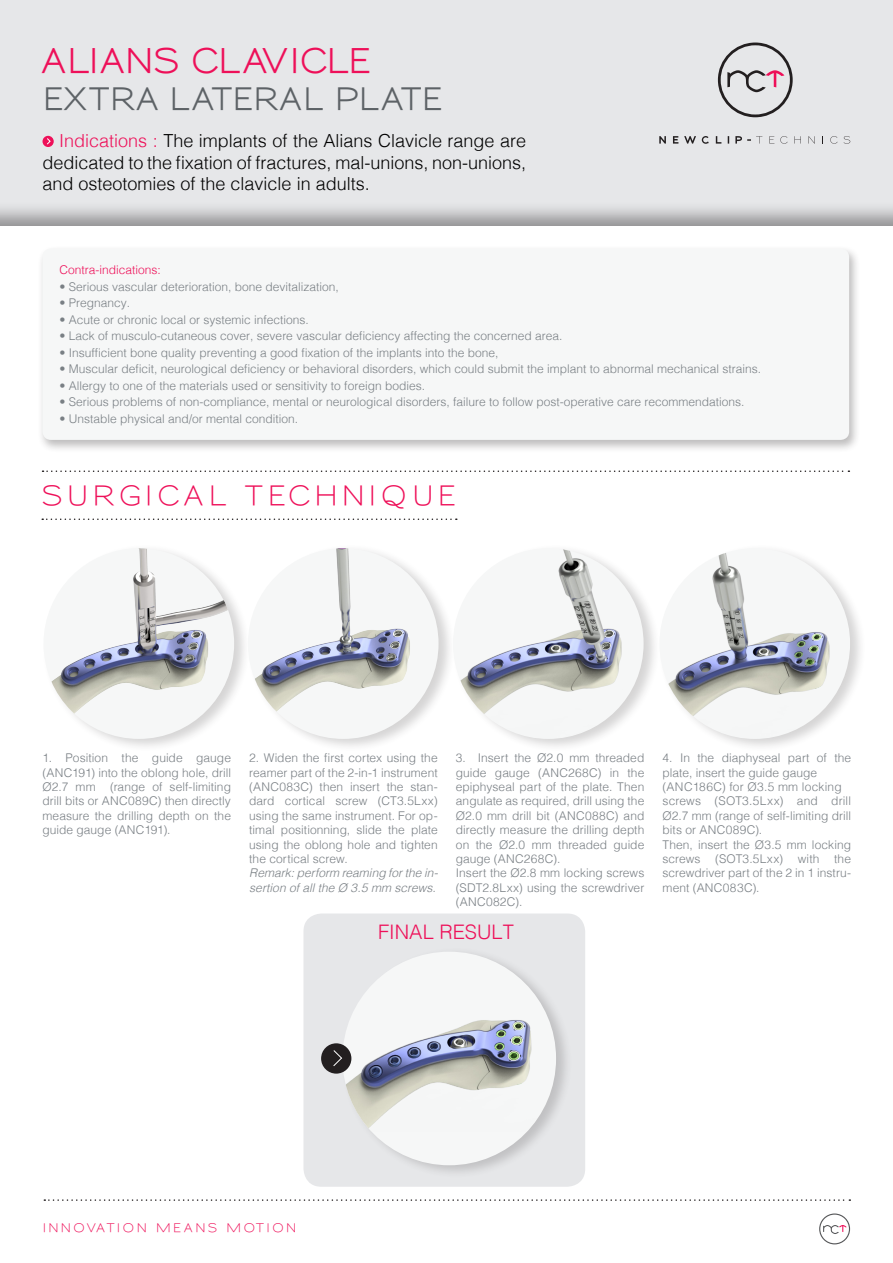
<style>
.page{position:relative;width:893px;height:1263px;background:#fff}
.page>*{position:absolute;margin:0;border:0;box-sizing:border-box;transform-origin:0 0}
.t1{font:700 33px "Sansumi";letter-spacing:-.015em;color:#ee1059}
.t2{font:700 30px "Sansumi";letter-spacing:.005em;color:#5d6266}
.titre1{font:600 27px "Sansumi";letter-spacing:.135em;color:#ee1059}
.t3{font:300 19.95px "Helvetica";color:#ee1059}
.t4{font:300 18px/21.6px "Helvetica";color:#000;text-align:justify}
.texte{font:300 12px/14.4px "Helvetica";color:#797f84;text-align:justify}
.t5{font:italic 300 12px/14.4px "Helvetica";letter-spacing:.005em;color:#797f84}
.texte-2{font:300 12px "Helvetica";letter-spacing:.02em;color:#797f84}
.t6{font:600 12px "Sansumi";letter-spacing:.175em;color:#ee1059}
.t7{font:300 12px "Helvetica";color:#ee1059}
.s1{color:#ee1059}
</style>
<div class="page">
<div style="left:0;top:0;width:893px;height:228px;background:#231f20;opacity:.43"></div>
<svg style="left:718px;top:43px;width:75px;height:74px;background:#c8c5c8"></svg>
<svg style="left:769px;top:136px;width:5px;height:8px"></svg>
<svg style="left:780px;top:136px;width:8px;height:8px"></svg>
<svg style="left:794px;top:136px;width:7px;height:8px"></svg>
<svg style="left:808px;top:136px;width:7px;height:8px"></svg>
<svg style="left:830px;top:136px;width:7px;height:8px"></svg>
<svg style="left:844px;top:136px;width:6px;height:8px"></svg>
<svg style="left:673px;top:136px;width:5px;height:8px"></svg>
<svg style="left:716px;top:136px;width:5px;height:8px"></svg>
<svg style="left:735px;top:136px;width:27px;height:8px"></svg>
<svg style="left:659px;top:136px;width:7px;height:8px"></svg>
<svg style="left:684px;top:136px;width:12px;height:8px"></svg>
<svg style="left:702px;top:136px;width:7px;height:8px"></svg>
<div style="left:43px;top:136px;width:11px;height:11px;background:#ee1059;border-radius:50%"></div>
<svg style="left:47px;top:138px;width:4px;height:7px"></svg>
<div style="left:42px;top:544px;width:208px;height:208px;background:#231f20;opacity:.19"></div>
<img style="left:44px;top:548px;width:190px;height:191px;border-radius:95px">
<div style="left:246px;top:544px;width:209px;height:208px;background:#231f20;opacity:.19"></div>
<img style="left:248px;top:548px;width:191px;height:191px;border-radius:95px">
<div style="left:658px;top:544px;width:208px;height:208px;background:#231f20;opacity:.19"></div>
<img style="left:659px;top:548px;width:191px;height:191px;border-radius:95px">
<div style="left:451px;top:544px;width:209px;height:208px;background:#231f20;opacity:.19"></div>
<img style="left:453px;top:548px;width:191px;height:191px;border-radius:95px">
<div style="left:37px;top:245px;width:823px;height:208px;background:#231f20;opacity:.3"></div>
<div style="left:43px;top:248px;width:806px;height:192px;background:#f6f7f7;border-radius:9px"></div>
<div style="left:303px;top:913px;width:282px;height:274px;background:#e6e7e9;border-radius:18px"></div>
<div style="left:341px;top:947px;width:231px;height:232px;background:#231f20;opacity:.19"></div>
<div style="left:342px;top:952px;width:214px;height:213px;background:#f6f7f7;border-radius:50%"></div>
<img style="left:342px;top:952px;width:214px;height:180px">
<div style="left:321px;top:1043px;width:30px;height:30px;background:#231f20;border-radius:50%"></div>
<svg style="left:333px;top:1050px;width:9px;height:16px"></svg>
<svg style="left:44px;top:1199px;width:806px;height:2px"></svg>
<svg style="left:819px;top:1213px;width:31px;height:31px"></svg>
<svg style="left:42px;top:518px;width:415px;height:2px"></svg>
<svg style="left:43px;top:470px;width:806px;height:2px"></svg>
<p class="t1" style="left:43px;top:43px;width:331px">ALIANS CLAVICLE</p>
<p class="t2" style="left:43px;top:82px;width:402px">EXTRA LATERAL PLATE</p>
<p class="t4" style="left:43px;top:129px;width:485px;text-indent:17px"><span class="s1">Indications :</span> The implants of the Alians Clavicle range are dedicated to the fixation of fractures, mal-unions, non-unions, and osteotomies of the clavicle in adults.</p>
<p class="t7" style="left:60px;top:260px;width:103px">Contra-indications:</p>
<p class="texte" style="left:60px;top:278px;width:281px">• Serious vascular deterioration, bone devitalization,</p>
<p class="texte" style="left:60px;top:295px;width:72px">• Pregnancy.</p>
<p class="texte" style="left:60px;top:311px;width:251px">• Acute or chronic local or systemic infections.</p>
<p class="texte" style="left:60px;top:328px;width:504px">• Lack of musculo-cutaneous cover, severe vascular deficiency affecting the concerned area.</p>
<p class="texte" style="left:60px;top:344px;width:440px">• Insufficient bone quality preventing a good fixation of the implants into the bone,</p>
<p class="texte" style="left:60px;top:361px;width:703px">• Muscular deficit, neurological deficiency or behavioral disorders, which could submit the implant to abnormal mechanical strains.</p>
<p class="texte" style="left:60px;top:377px;width:367px">• Allergy to one of the materials used or sensitivity to foreign bodies.</p>
<p class="texte" style="left:60px;top:394px;width:686px">• Serious problems of non-compliance, mental or neurological disorders, failure to follow post-operative care recommendations.</p>
<p class="texte" style="left:60px;top:411px;width:240px">• Unstable physical and/or mental condition.</p>
<p class="titre1" style="left:41px;top:481px;width:417px">SURGICAL TECHNIQUE</p>
<p class="texte" style="left:43px;top:750px;width:190px">1. Position the guide gauge (ANC191) into the oblong hole, drill Ø2.7 mm (range of self-limiting drill bits or ANC089C) then directly measure the drilling depth on the guide gauge (ANC191).</p>
<p class="texte" style="left:456px;top:750px;width:190px">3. Insert the Ø2.0 mm threaded guide gauge (ANC268C) in the epiphyseal part of the plate. Then angulate as required, drill using the Ø2.0 mm drill bit (ANC088C) and directly measure the drilling depth on the Ø2.0 mm threaded guide gauge (ANC268C).</p>
<p class="texte" style="left:456px;top:865px;width:190px">Insert the Ø2.8 mm locking screws (SDT2.8Lxx) using the screwdriver (ANC082C).</p>
<p class="texte" style="left:249px;top:750px;width:190px">2. Widen the first cortex using the reamer part of the 2-in-1 instrument (ANC083C) then insert the stan&shy;dard cortical screw (CT3.5Lxx) using the same instrument. For op&shy;timal positionning, slide the plate using the oblong hole and tighten the cortical screw.</p>
<p class="t5" style="left:249px;top:865px;width:190px">Remark: perform reaming for the in&shy;sertion of all the Ø 3.5 mm screws.</p>
<p class="t3" style="left:378px;top:915px;width:137px">FINAL RESULT</p>
<p class="texte" style="left:662px;top:750px;width:190px">4. In the diaphyseal part of the plate, insert the guide gauge</p>
<p class="texte-2" style="left:662px;top:776px;width:181px">(ANC186C) for Ø3.5 mm locking</p>
<p class="texte" style="left:662px;top:793px;width:190px">screws (SOT3.5Lxx) and drill Ø2.7 mm (range of self-limiting drill bits or ANC089C).</p>
<p class="texte" style="left:662px;top:836px;width:190px">Then, insert the Ø3.5 mm locking screws (SOT3.5Lxx) with the screwdriver part of the 2 in 1 instru&shy;ment (ANC083C).</p>
<p class="t6" style="left:43px;top:1222px;width:256px">INNOVATION MEANS MOTION</p>
</div>
